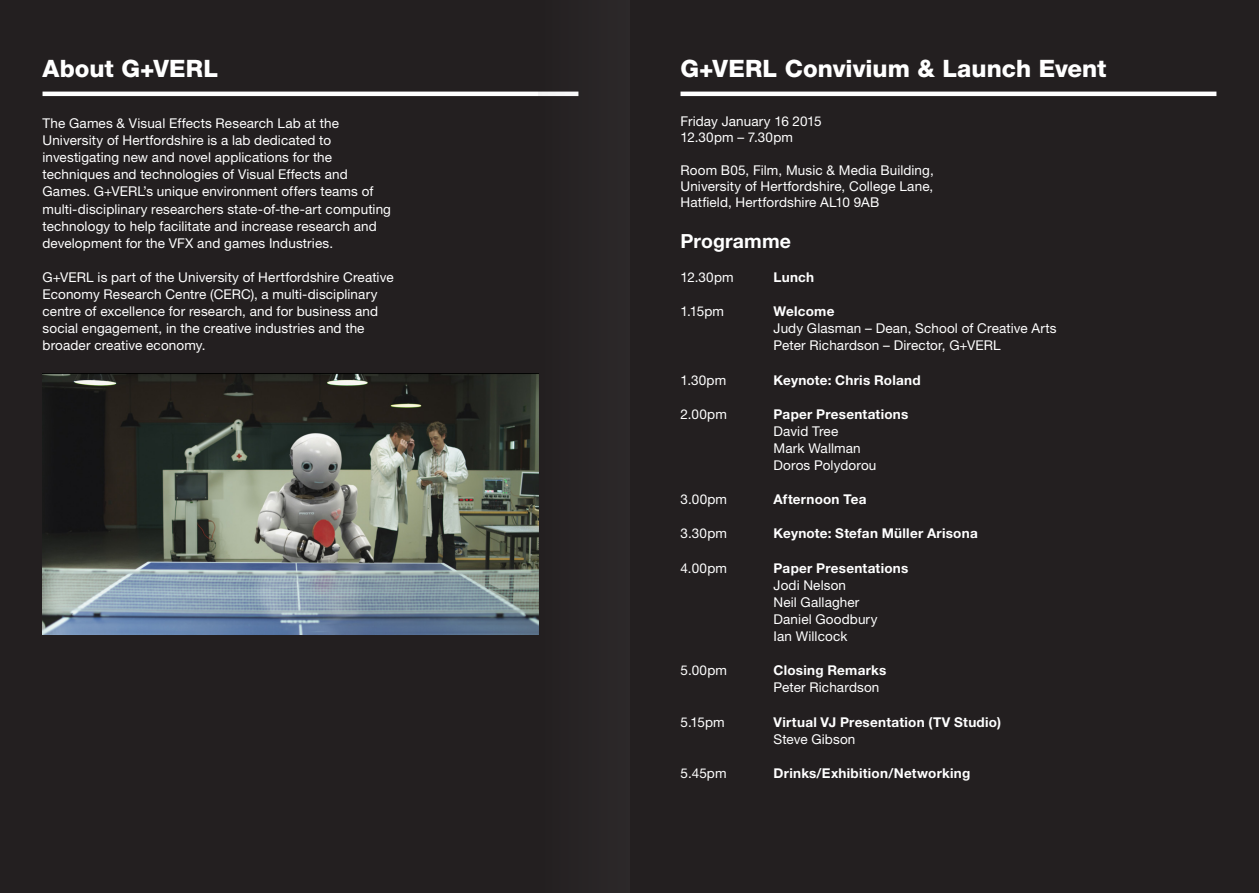
<style>
.page{position:relative;width:1259px;height:893px;background:#231f20}
.page>*{position:absolute;margin:0;border:0;box-sizing:border-box;transform-origin:0 0}
.t1{font:800 24px "Helvetica Neue LT";color:#fff}
.t2{font:700 19.5px "Helvetica Neue LT";letter-spacing:.005em;color:#fff}
.t3{font:13.5px/17.1px "Helvetica Neue LT";letter-spacing:.01em;color:#fff}
.t4{font:700 13.5px "Helvetica Neue LT";letter-spacing:.02em;color:#fff}
</style>
<div class="page">
<hr style="left:43px;top:92px;width:535px;height:4px;background:#fff">
<hr style="left:680px;top:92px;width:536px;height:4px;background:#fff">
<img style="left:43px;top:373px;width:495px;height:262px">
<div style="left:538px;top:0;width:91px;height:893px;background:#282425"></div>
<p class="t1" style="left:43px;top:54px;width:177px">About G+VERL</p>
<p class="t3" style="left:43px;top:114px;width:350px">The Games &amp; Visual Effects Research Lab at the University of Hertfordshire is a lab dedicated to investigating new and novel applications for the techniques and technologies of Visual Effects and Games. G+VERL’s unique environment offers teams of multi-disciplinary researchers state-of-the-art computing technology to help facilitate and increase research and development for the VFX and games Industries.</p>
<p class="t3" style="left:43px;top:268px;width:352px">G+VERL is part of the University of Hertfordshire Creative Economy Research Centre (CERC), a multi-disciplinary centre of excellence for research, and for business and social engagement, in the creative industries and the broader creative economy.</p>
<p class="t1" style="left:680px;top:54px;width:427px">G+VERL Convivium &amp; Launch Event</p>
<p class="t3" style="left:680px;top:113px;width:143px">Friday January 16 2015</p>
<p class="t3" style="left:680px;top:129px;width:114px">12.30pm – 7.30pm</p>
<p class="t3" style="left:680px;top:161px;width:255px">Room B05, Film, Music &amp; Media Building,</p>
<p class="t3" style="left:680px;top:177px;width:254px">University of Hertfordshire, College Lane,</p>
<p class="t3" style="left:680px;top:194px;width:200px">Hatfield, Hertfordshire AL10 9AB</p>
<p class="t2" style="left:680px;top:229px;width:112px">Programme</p>
<p class="t3" style="left:680px;top:268px;width:55px">12.30pm</p>
<p class="t4" style="left:773px;top:269px;width:42px">Lunch</p>
<p class="t3" style="left:680px;top:303px;width:45px">1.15pm</p>
<p class="t4" style="left:773px;top:303px;width:62px">Welcome</p>
<p class="t3" style="left:773px;top:320px;width:285px">Judy Glasman – Dean, School of Creative Arts</p>
<p class="t3" style="left:773px;top:337px;width:228px">Peter Richardson – Director, G+VERL</p>
<p class="t3" style="left:680px;top:371px;width:47px">1.30pm</p>
<p class="t4" style="left:773px;top:371px;width:149px">Keynote: Chris Roland</p>
<p class="t3" style="left:680px;top:405px;width:48px">2.00pm</p>
<p class="t4" style="left:773px;top:406px;width:136px">Paper Presentations</p>
<p class="t3" style="left:773px;top:422px;width:66px">David Tree</p>
<p class="t3" style="left:773px;top:439px;width:89px">Mark Wallman</p>
<p class="t3" style="left:773px;top:456px;width:104px">Doros Polydorou</p>
<p class="t3" style="left:680px;top:491px;width:48px">3.00pm</p>
<p class="t4" style="left:773px;top:491px;width:94px">Afternoon Tea</p>
<p class="t3" style="left:680px;top:525px;width:48px">3.30pm</p>
<p class="t4" style="left:773px;top:525px;width:206px">Keynote: Stefan Müller Arisona</p>
<p class="t3" style="left:680px;top:559px;width:48px">4.00pm</p>
<p class="t4" style="left:773px;top:559px;width:136px">Paper Presentations</p>
<p class="t3" style="left:773px;top:576px;width:74px">Jodi Nelson</p>
<p class="t3" style="left:773px;top:593px;width:87px">Neil Gallagher</p>
<p class="t3" style="left:773px;top:610px;width:105px">Daniel Goodbury</p>
<p class="t3" style="left:773px;top:627px;width:75px">Ian Willcock</p>
<p class="t3" style="left:680px;top:662px;width:48px">5.00pm</p>
<p class="t4" style="left:773px;top:662px;width:114px">Closing Remarks</p>
<p class="t3" style="left:773px;top:679px;width:107px">Peter Richardson</p>
<p class="t3" style="left:680px;top:713px;width:46px">5.15pm</p>
<p class="t4" style="left:773px;top:713px;width:229px">Virtual VJ Presentation (TV Studio)</p>
<p class="t3" style="left:773px;top:730px;width:83px">Steve Gibson</p>
<p class="t3" style="left:680px;top:764px;width:48px">5.45pm</p>
<p class="t4" style="left:773px;top:765px;width:198px">Drinks/Exhibition/Networking</p>
</div>
